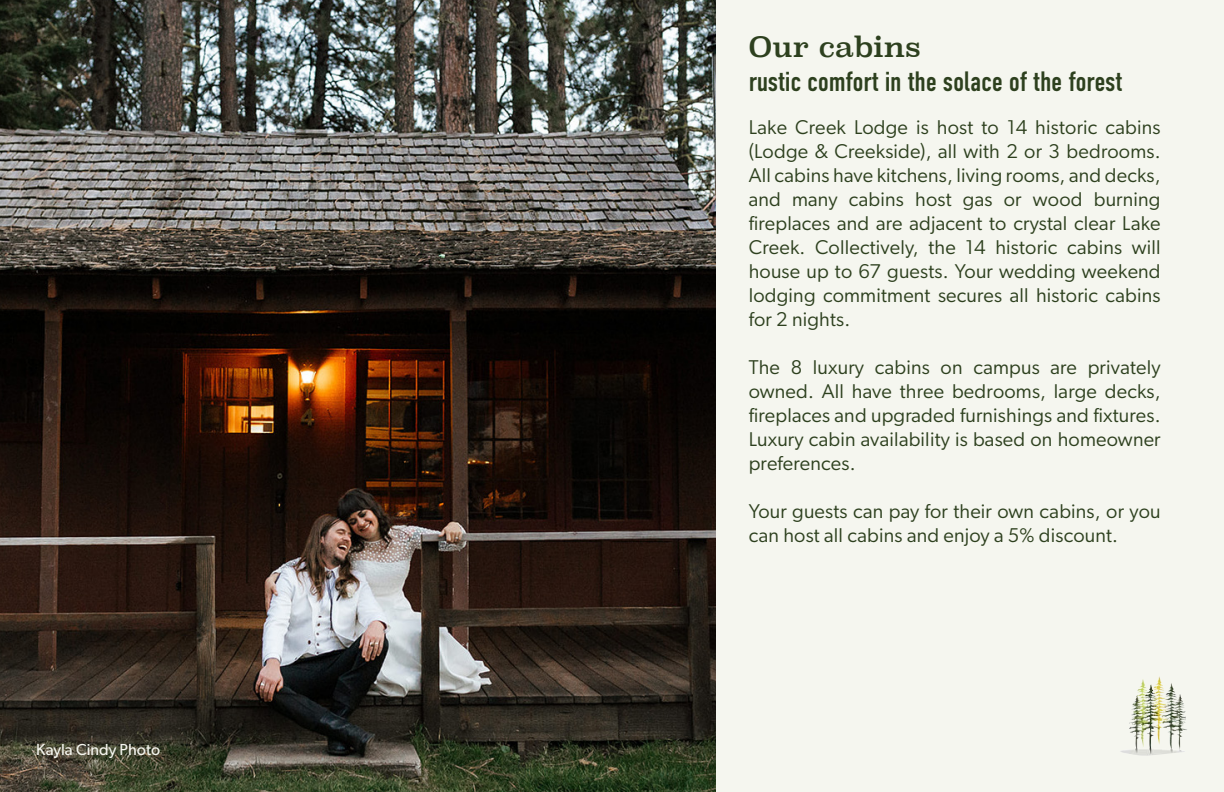
<style>
.page{position:relative;width:1224px;height:792px;background:#f5f6ef}
.page>*{position:absolute;margin:0;border:0;box-sizing:border-box;transform-origin:0 0}
.Pull_Text{font:28px "DIN Condensed";letter-spacing:-.01em;color:#2d401e}
.Pull_Text-2{font:28px "Superclarendon";color:#2d401e}
.Pull_Text-3{font:20px/24px "Gibson";letter-spacing:.01em;color:#2d401e;text-align:justify}
.Pull_Text-4{font:16px "Gibson";color:#f5f6ef}
</style>
<div class="page">
<img style="left:0;top:0;width:716px;height:792px">
<img style="left:1131px;top:677px;width:28px;height:45px">
<p class="Pull_Text-4" style="left:36px;top:740px;width:126px">Kayla Cindy Photo</p>
<p class="Pull_Text-2" style="left:749px;top:28px;width:174px">Our cabins</p>
<p class="Pull_Text" style="left:749px;top:66px;width:375px">rustic comfort in the solace of the forest</p>
<p class="Pull_Text-3" style="left:749px;top:115px;width:413px">Lake Creek Lodge is host to 14 historic cabins (Lodge &amp; Creekside), all with 2 or 3 bedrooms.<br>All cabins have kitchens, living rooms, and decks, and many cabins host gas or wood burning fireplaces and are adjacent to crystal clear Lake Creek. Collectively, the 14 historic cabins will house up to 67 guests. Your wedding weekend lodging commitment secures all historic cabins for 2 nights.</p>
<p class="Pull_Text-3" style="left:749px;top:355px;width:413px">The 8 luxury cabins on campus are privately owned. All have three bedrooms, large decks, fireplaces and upgraded furnishings and fixtures.<br>Luxury cabin availability is based on homeowner preferences.</p>
<p class="Pull_Text-3" style="left:749px;top:499px;width:413px">Your guests can pay for their own cabins, or you can host all cabins and enjoy a 5% discount.</p>
</div>
